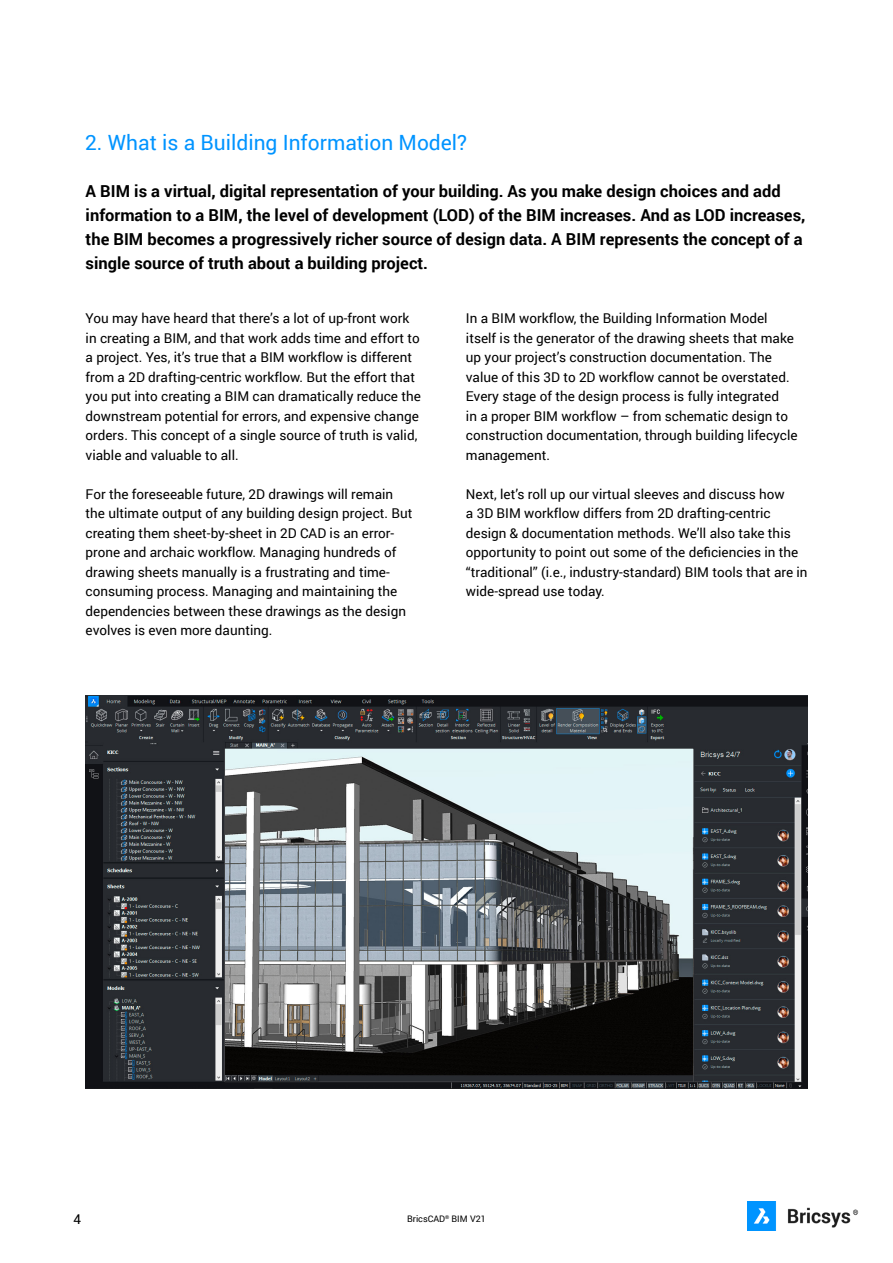
<style>
.page{position:relative;width:893px;height:1263px;background:#fff}
.page>*{position:absolute;margin:0;border:0;box-sizing:border-box;transform-origin:0 0}
.t1{font:21px "Roboto";color:#0094ff}
.t2{font:700 16.5px/24px "Roboto";color:#000}
.t3{font:13.5px/19.5px "Roboto";color:#000}
.t4{font:9px "Roboto";color:#000}
</style>
<div class="page">
<img style="left:747px;top:1202px;width:112px;height:29px">
<img style="left:86px;top:696px;width:722px;height:392px">
<h1 class="t1" style="left:85px;top:127px;width:384px">2. What is a Building Information Model?</h1>
<p class="t2" style="left:86px;top:178px;width:721px">A BIM is a virtual, digital representation of your building. As you make design choices and add information to a BIM, the level of development (LOD) of the BIM increases. And as LOD increases, the BIM becomes a progressively richer source of design data. A BIM represents the concept of a single source of truth about a building project.</p>
<p class="t3" style="left:86px;top:308px;width:337px">You may have heard that there’s a lot of up-front work in creating a BIM, and that work adds time and effort to a project. Yes, it’s true that a BIM workflow is different from a 2D drafting-centric workflow. But the effort that you put into creating a BIM can dramatically reduce the downstream potential for errors, and expensive change orders. This concept of a single source of truth is valid, viable and valuable to all.</p>
<p class="t3" style="left:86px;top:484px;width:328px">For the foreseeable future, 2D drawings will remain the ultimate output of any building design project. But creating them sheet-by-sheet in 2D CAD is an error&shy;prone and archaic workflow. Managing hundreds of drawing sheets manually is a frustrating and time&shy;consuming process. Managing and maintaining the dependencies between these drawings as the design evolves is even more daunting.</p>
<p class="t3" style="left:466px;top:308px;width:333px">In a BIM workflow, the Building Information Model itself is the generator of the drawing sheets that make up your project’s construction documentation. The value of this 3D to 2D workflow cannot be overstated.<br>Every stage of the design process is fully integrated<br>in a proper BIM workflow – from schematic design to construction documentation, through building lifecycle management.</p>
<p class="t3" style="left:466px;top:483px;width:343px">Next, let’s roll up our virtual sleeves and discuss how<br>a 3D BIM workflow differs from 2D drafting-centric design &amp; documentation methods. We’ll also take this opportunity to point out some of the deficiencies in the “traditional” (i.e., industry-standard) BIM tools that are in wide-spread use today.</p>
<p class="t3" style="left:73px;top:1209px;width:9px">4</p>
<p class="t4" style="left:407px;top:1213px;width:80px">BricsCAD<sup>®</sup> BIM V21</p>
</div>
